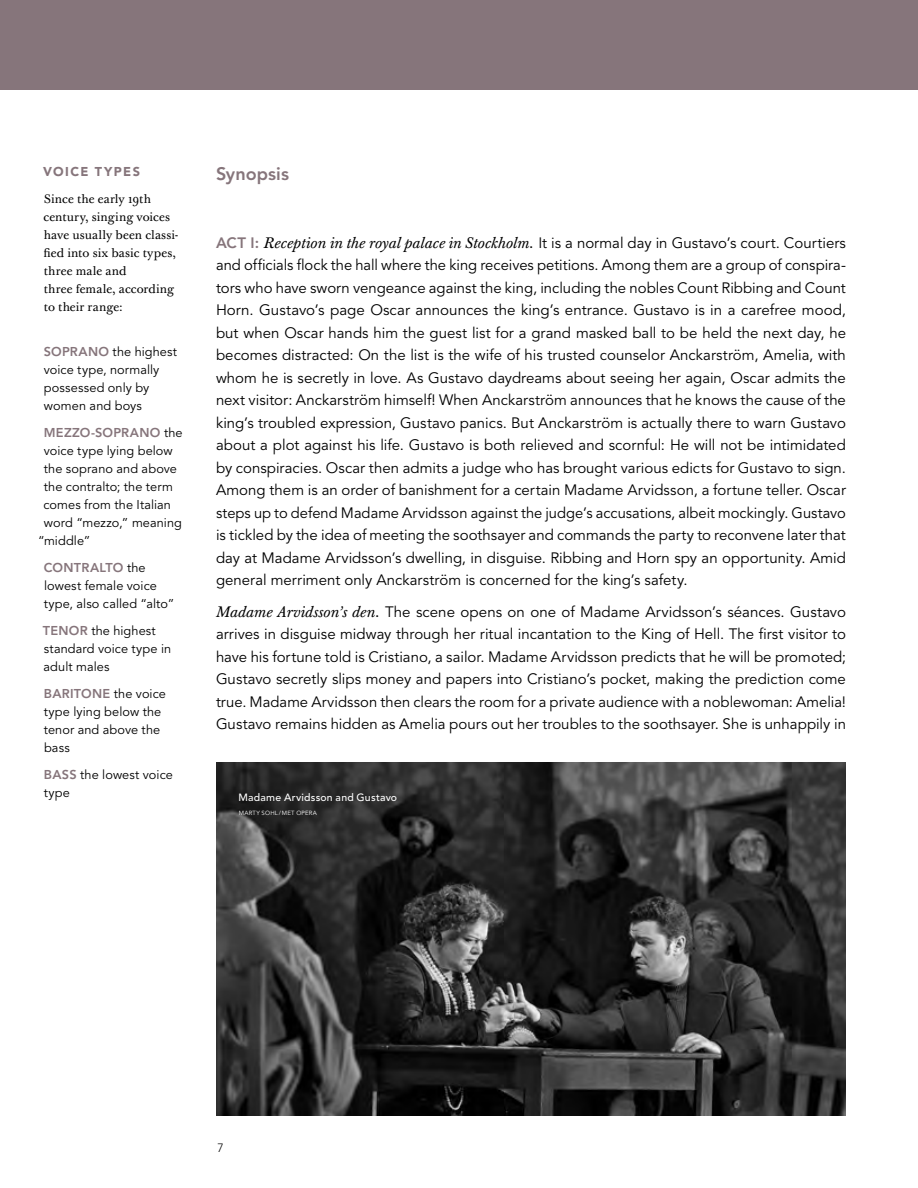
<style>
.page{position:relative;width:918px;height:1188px;background:#fff}
.page>*{position:absolute;margin:0;border:0;box-sizing:border-box;transform-origin:0 0}
.t1{font:800 18px "Avenir LT Pro";color:#86757b}
.t2{font:15px/22.5px "Avenir LT Pro";color:#000;text-align:justify}
.t3{font:12.75px/18px "Avenir LT Pro";letter-spacing:.005em;color:#000}
.t4{font:800 12.75px "Avenir LT Pro";letter-spacing:.02em;color:#86757b}
.t5{font:900 12.75px "Avenir LT Pro";letter-spacing:.11em;color:#86757b}
.t6{font:12px/18px "Baskerville Ten Pro";letter-spacing:.01em;color:#000}
.t7{font:300 12px "Avenir LT Pro";color:#000}
.t8{font:500 10.5px "Avenir LT Pro";letter-spacing:.02em;color:#fff}
.t9{font:6px "Avenir LT Pro";letter-spacing:.035em;color:#fff}
.s1{font-weight:800;color:#86757b}
.s2{font-weight:400;color:#000}
.s3{font-family:"Baskerville Ten Pro";font-style:italic}
</style>
<div class="page">
<div style="left:0;top:0;width:918px;height:90px;background:#86757b"></div>
<img style="left:216px;top:763px;width:630px;height:353px">
<p class="t5" style="left:43px;top:163px;width:98px">VOICE TYPES</p>
<p class="t6" style="left:44px;top:190px;width:136px">Since the early 19th century, singing voices have usually been classi&shy;fied into six basic types, three male and<br>three female, according to their range:</p>
<p class="t3" style="left:44px;top:342px;width:135px"><span class="s1">SOPRANO</span> the highest voice type, normally possessed only by women and boys</p>
<p class="t4" style="left:44px;top:425px;width:140px">MEZZO-SOPRANO <span class="s2">the</span></p>
<p class="t3" style="left:44px;top:441px;width:131px">voice type lying below</p>
<p class="t3" style="left:44px;top:459px;width:135px">the soprano and above</p>
<p class="t3" style="left:44px;top:477px;width:131px">the contralto; the term</p>
<p class="t3" style="left:43px;top:495px;width:129px">comes from the Italian</p>
<p class="t3" style="left:44px;top:513px;width:139px">word “mezzo,” meaning</p>
<p class="t3" style="left:38px;top:531px;width:54px">“middle”</p>
<p class="t3" style="left:44px;top:558px;width:132px"><span class="s1">CONTRALTO</span> the lowest female voice type, also called “alto”</p>
<p class="t3" style="left:43px;top:621px;width:130px"><span class="s1">TENOR</span> the highest standard voice type in adult males</p>
<p class="t3" style="left:44px;top:684px;width:124px"><span class="s1">BARITONE</span> the voice type lying below the tenor and above the bass</p>
<p class="t3" style="left:44px;top:765px;width:131px"><span class="s1">BASS</span> the lowest voice type</p>
<p class="t1" style="left:216px;top:163px;width:75px">Synopsis</p>
<p class="t2" style="left:216px;top:231px;width:632px"><span class="s1">ACT I:</span> <span class="s3">Reception in the royal palace in Stockholm.</span> It is a normal day in Gustavo’s court. Courtiers and officials flock the hall where the king receives petitions. Among them are a group of conspira&shy;tors who have sworn vengeance against the king, including the nobles Count Ribbing and Count Horn. Gustavo’s page Oscar announces the king’s entrance. Gustavo is in a carefree mood, but when Oscar hands him the guest list for a grand masked ball to be held the next day, he becomes distracted: On the list is the wife of his trusted counselor Anckarström, Amelia, with whom he is secretly in love. As Gustavo daydreams about seeing her again, Oscar admits the next visitor: Anckarström himself! When Anckarström announces that he knows the cause of the king’s troubled expression, Gustavo panics. But Anckarström is actually there to warn Gustavo about a plot against his life. Gustavo is both relieved and scornful: He will not be intimidated by conspiracies. Oscar then admits a judge who has brought various edicts for Gustavo to sign.<br>Among them is an order of banishment for a certain Madame Arvidsson, a fortune teller. Oscar steps up to defend Madame Arvidsson against the judge’s accusations, albeit mockingly. Gustavo is tickled by the idea of meeting the soothsayer and commands the party to reconvene later that day at Madame Arvidsson’s dwelling, in disguise. Ribbing and Horn spy an opportunity. Amid general merriment only Anckarström is concerned for the king’s safety.</p>
<p class="t2" style="left:216px;top:600px;width:632px"><span class="s3">Madame Arvidsson’s den.</span> The scene opens on one of Madame Arvidsson’s séances. Gustavo arrives in disguise midway through her ritual incantation to the King of Hell. The first visitor to have his fortune told is Cristiano, a sailor. Madame Arvidsson predicts that he will be promoted; Gustavo secretly slips money and papers into Cristiano’s pocket, making the prediction come true. Madame Arvidsson then clears the room for a private audience with a noblewoman: Amelia!<br>Gustavo remains hidden as Amelia pours out her troubles to the soothsayer. She is unhappily in</p>
<p class="t8" style="left:239px;top:791px;width:160px">Madame Arvidsson and Gustavo</p>
<p class="t9" style="left:239px;top:809px;width:80px">MARTY SOHL/MET OPERA</p>
<p class="t7" style="left:217px;top:1141px;width:8px">7</p>
</div>
